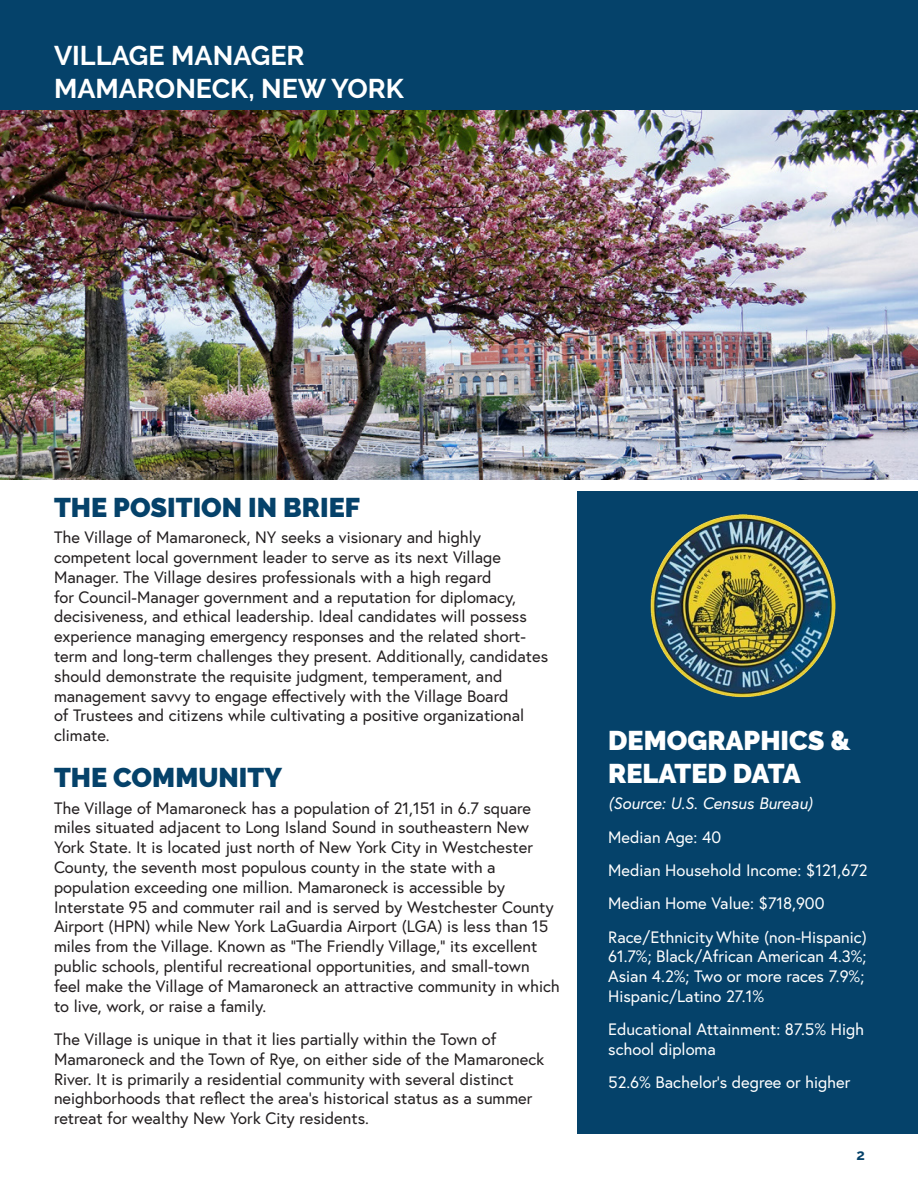
<style>
.page{position:relative;width:918px;height:1188px;background:#fff}
.page>*{position:absolute;margin:0;border:0;box-sizing:border-box;transform-origin:0 0}
.Paragraph_Style_2{font:700 27px "Raleway";color:#fff}
.Paragraph_Style_2-2{font:900 27px "Raleway";color:#05426a}
.Paragraph_Style_2-3{font:900 27px/32.4px "Raleway";color:#fff}
.Paragraph_Style_1{font:16.5px/19.8px "Europa";color:#231f20}
.Paragraph_Style_1-2{font:16.5px/19.8px "Europa";color:#fff}
.Paragraph_Style_1-3{font:italic 16.5px "Europa";color:#fff}
.Paragraph_Style_2-4{font:700 15px "Raleway";color:#05426a}
</style>
<div class="page">
<img style="left:0;top:109px;width:918px;height:371px">
<div style="left:578px;top:491px;width:340px;height:643px;background:#05426a"></div>
<img style="left:650px;top:514px;width:186px;height:184px">
<div style="left:0;top:0;width:918px;height:109px;background:#05426a"></div>
<p class="Paragraph_Style_2" style="left:54px;top:40px;width:252px">VILLAGE MANAGER</p>
<p class="Paragraph_Style_2" style="left:54px;top:73px;width:351px">MAMARONECK, NEW YORK</p>
<p class="Paragraph_Style_2-2" style="left:54px;top:492px;width:308px">THE POSITION IN BRIEF</p>
<p class="Paragraph_Style_1" style="left:54px;top:527px;width:496px">The Village of Mamaroneck, NY seeks a visionary and highly competent local government leader to serve as its next Village Manager. The Village desires professionals with a high regard<br>for Council-Manager government and a reputation for diplomacy, decisiveness, and ethical leadership. Ideal candidates will possess experience managing emergency responses and the related short&shy;term and long-term challenges they present. Additionally, candidates should demonstrate the requisite judgment, temperament, and management savvy to engage effectively with the Village Board<br>of Trustees and citizens while cultivating a positive organizational climate.</p>
<p class="Paragraph_Style_2-2" style="left:54px;top:762px;width:230px">THE COMMUNITY</p>
<p class="Paragraph_Style_1" style="left:54px;top:798px;width:507px">The Village of Mamaroneck has a population of 21,151 in 6.7 square miles situated adjacent to Long Island Sound in southeastern New York State. It is located just north of New York City in Westchester County, the seventh most populous county in the state with a population exceeding one million. Mamaroneck is accessible by Interstate 95 and commuter rail and is served by Westchester County Airport (HPN) while New York LaGuardia Airport (LGA) is less than 15 miles from the Village. Known as “The Friendly Village,” its excellent public schools, plentiful recreational opportunities, and small-town feel make the Village of Mamaroneck an attractive community in which to live, work, or raise a family.</p>
<p class="Paragraph_Style_1" style="left:54px;top:1029px;width:492px">The Village is unique in that it lies partially within the Town of Mamaroneck and the Town of Rye, on either side of the Mamaroneck River. It is primarily a residential community with several distinct neighborhoods that reflect the area’s historical status as a summer retreat for wealthy New York City residents.</p>
<p class="Paragraph_Style_2-3" style="left:608px;top:725px;width:244px">DEMOGRAPHICS &amp;<br>RELATED DATA</p>
<p class="Paragraph_Style_1-3" style="left:608px;top:793px;width:206px">(Source: U.S. Census Bureau)</p>
<p class="Paragraph_Style_1-2" style="left:608px;top:827px;width:114px">Median Age: 40</p>
<p class="Paragraph_Style_1-2" style="left:608px;top:860px;width:261px">Median Household Income: $121,672</p>
<p class="Paragraph_Style_1-2" style="left:608px;top:893px;width:218px">Median Home Value: $718,900</p>
<p class="Paragraph_Style_1-2" style="left:608px;top:927px;width:260px">Race/Ethnicity White (non-Hispanic)<br>61.7%; Black/African American 4.3%; Asian 4.2%; Two or more races 7.9%; Hispanic/Latino 27.1%</p>
<p class="Paragraph_Style_1-2" style="left:608px;top:1019px;width:257px">Educational Attainment: 87.5% High school diploma</p>
<p class="Paragraph_Style_1-2" style="left:608px;top:1072px;width:244px">52.6% Bachelor’s degree or higher</p>
<p class="Paragraph_Style_2-4" style="left:856px;top:1146px;width:10px">2</p>
</div>
